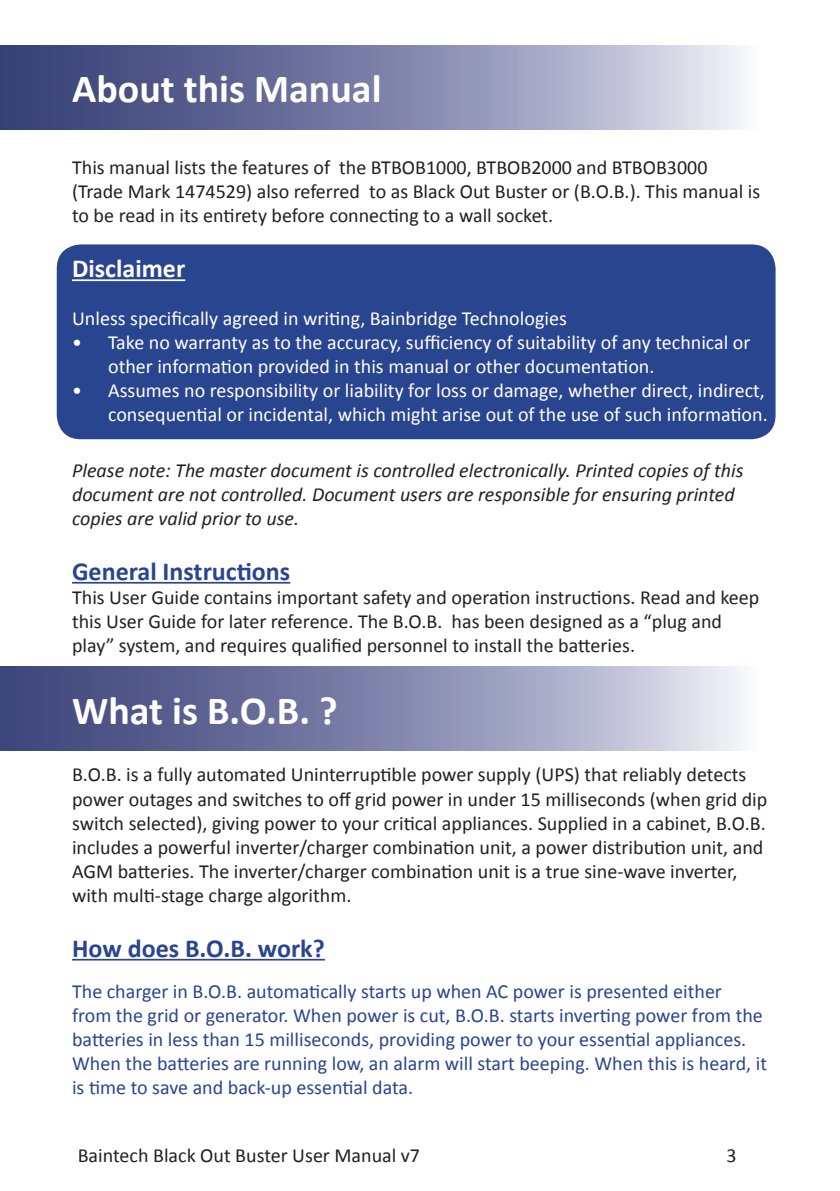
<style>
.page{position:relative;width:840px;height:1191px;background:#fff}
.page>*{position:absolute;margin:0;border:0;box-sizing:border-box;transform-origin:0 0}
.t1{font:700 40px "Calibri";color:#fff}
.t2{font:700 26px "Calibri";color:#2a458f}
.t3{font:700 26px "Calibri";color:#fff}
.t4{font:20px/24px "Calibri";color:#231f20}
.t5{font:20px/24px "Calibri";color:#fff}
.t6{font:20px/24px "Calibri";color:#2a458f}
.t7{font:italic 20px/24px "Calibri";color:#231f20}
</style>
<div class="page">
<svg style="left:0;top:45px;width:741px;height:84px;background:#8287ac"></svg>
<svg style="left:0;top:666px;width:741px;height:84px;background:#858aae"></svg>
<div style="left:57px;top:244px;width:718px;height:195px;background:#2a458f;border-radius:24px"></div>
<hr style="left:72px;top:279px;width:113px;height:2px;background:#fff">
<hr style="left:72px;top:582px;width:218px;height:1px;background:#2a458f">
<hr style="left:72px;top:958px;width:252px;height:2px;background:#2a458f">
<h1 class="t1" style="left:72px;top:63px;width:311px">About this Manual</h1>
<p class="t4" style="left:72px;top:155px;width:689px">This manual lists the features of the BTBOB1000, BTBOB2000 and BTBOB3000 (Trade Mark 1474529) also referred to as Black Out Buster or (B.O.B.). This manual is to be read in its entirety before connecting to a wall socket.</p>
<h2 class="t3" style="left:72px;top:252px;width:115px">Disclaimer</h2>
<p class="t5" style="left:72px;top:307px;width:496px">Unless specifically agreed in writing, Bainbridge Technologies</p>
<p class="t5" style="left:108px;top:331px;width:643px;text-indent:-36px">• Take no warranty as to the accuracy, sufficiency of suitability of any technical or other information provided in this manual or other documentation.</p>
<p class="t5" style="left:72px;top:379px;width:696px;text-align:right">• Assumes no responsibility or liability for loss or damage, whether direct, indirect, consequential or incidental, which might arise out of the use of such information.</p>
<p class="t7" style="left:72px;top:457px;width:672px">Please note: The master document is controlled electronically. Printed copies of this document are not controlled. Document users are responsible for ensuring printed copies are valid prior to use.</p>
<h2 class="t2" style="left:72px;top:554px;width:220px">General Instructions</h2>
<p class="t4" style="left:72px;top:585px;width:688px">This User Guide contains important safety and operation instructions. Read and keep this User Guide for later reference. The B.O.B. has been designed as a “plug and play” system, and requires qualified personnel to install the batteries.</p>
<h1 class="t1" style="left:72px;top:685px;width:267px">What is B.O.B. ?</h1>
<p class="t4" style="left:72px;top:763px;width:696px">B.O.B. is a fully automated Uninterruptible power supply (UPS) that reliably detects power outages and switches to off grid power in under 15 milliseconds (when grid dip switch selected), giving power to your critical appliances. Supplied in a cabinet, B.O.B. includes a powerful inverter/charger combination unit, a power distribution unit, and AGM batteries. The inverter/charger combination unit is a true sine‐wave inverter, with multi‐stage charge algorithm.</p>
<h2 class="t2" style="left:72px;top:931px;width:254px">How does B.O.B. work?</h2>
<p class="t6" style="left:72px;top:979px;width:696px">The charger in B.O.B. automatically starts up when AC power is presented either<br>from the grid or generator. When power is cut, B.O.B. starts inverting power from the batteries in less than 15 milliseconds, providing power to your essential appliances.<br>When the batteries are running low, an alarm will start beeping. When this is heard, it is time to save and back-up essential data.</p>
<p class="t4" style="left:78px;top:1143px;width:343px">Baintech Black Out Buster User Manual v7</p>
<p class="t4" style="left:726px;top:1143px;width:12px">3</p>
</div>
